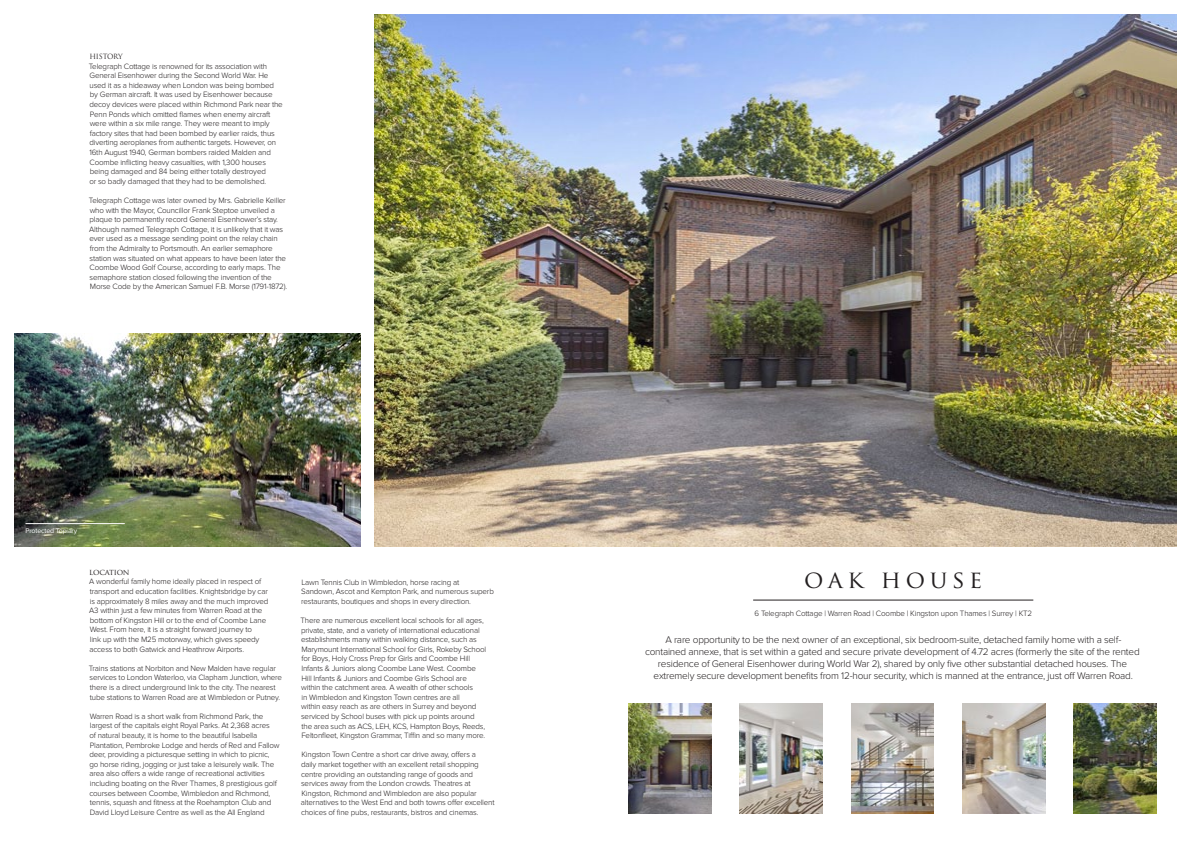
<style>
.page{position:relative;width:1191px;height:842px;background:#fff}
.page>*{position:absolute;margin:0;border:0;box-sizing:border-box;transform-origin:0 0}
.t1{font:24px "Trajan Pro";color:#231f20}
.t2{font:300 10px/12px "Proxima Nova";letter-spacing:-.02em;color:#231f20;text-align:center}
.t3{font:300 8px/9.6px "Proxima Nova";letter-spacing:-.02em;color:#231f20}
.t4{font:8px "Trajan Pro";color:#231f20}
.t5{font:7px "Proxima Nova";letter-spacing:-.02em;color:#fff}
.t6{font:7px "Trajan Pro";letter-spacing:-.03em;color:#231f20}
</style>
<div class="page">
<img style="left:375px;top:14px;width:801px;height:532px">
<hr style="left:753px;top:600px;width:280px;height:1px;background:#231f20">
<img style="left:628px;top:703px;width:83px;height:111px">
<img style="left:739px;top:703px;width:83px;height:111px">
<img style="left:851px;top:703px;width:83px;height:111px">
<img style="left:962px;top:703px;width:83px;height:111px">
<img style="left:1073px;top:703px;width:83px;height:111px">
<img style="left:14px;top:333px;width:346px;height:213px">
<hr style="left:26px;top:523px;width:99px;height:1px;background:#fff">
<p class="t6" style="left:89px;top:52px;width:35px">HISTORY</p>
<p class="t3" style="left:89px;top:61px;width:195px">Telegraph Cottage is renowned for its association with General Eisenhower during the Second World War. He used it as a hideaway when London was being bombed by German aircraft. It was used by Eisenhower because decoy devices were placed within Richmond Park near the Penn Ponds which omitted flames when enemy aircraft were within a six mile range. They were meant to imply factory sites that had been bombed by earlier raids, thus diverting aeroplanes from authentic targets. However, on 16th August 1940, German bombers raided Malden and Coombe inflicting heavy casualties, with 1,300 houses being damaged and 84 being either totally destroyed<br>or so badly damaged that they had to be demolished.</p>
<p class="t3" style="left:89px;top:196px;width:200px">Telegraph Cottage was later owned by Mrs. Gabrielle Keiller who with the Mayor, Councillor Frank Steptoe unveiled a plaque to permanently record General Eisenhower’s stay.<br>Although named Telegraph Cottage, it is unlikely that it was ever used as a message sending point on the relay chain from the Admiralty to Portsmouth. An earlier semaphore station was situated on what appears to have been later the Coombe Wood Golf Course, according to early maps. The semaphore station closed following the invention of the Morse Code by the American Samuel F.B. Morse (1791-1872).</p>
<p class="t5" style="left:26px;top:527px;width:53px">Protected Topiary</p>
<p class="t4" style="left:89px;top:567px;width:42px">LOCATION</p>
<p class="t3" style="left:89px;top:577px;width:180px">A wonderful family home ideally placed in respect of transport and education facilities. Knightsbridge by car is approximately 8 miles away and the much improved A3 within just a few minutes from Warren Road at the bottom of Kingston Hill or to the end of Coombe Lane West. From here, it is a straight forward journey to<br>link up with the M25 motorway, which gives speedy access to both Gatwick and Heathrow Airports.</p>
<p class="t3" style="left:89px;top:663px;width:195px">Trains stations at Norbiton and New Malden have regular services to London Waterloo, via Clapham Junction, where there is a direct underground link to the city. The nearest tube stations to Warren Road are at Wimbledon or Putney.</p>
<p class="t3" style="left:89px;top:711px;width:192px">Warren Road is a short walk from Richmond Park, the largest of the capitals eight Royal Parks. At 2,368 acres<br>of natural beauty, it is home to the beautiful Isabella Plantation, Pembroke Lodge and herds of Red and Fallow deer, providing a picturesque setting in which to picnic, go horse riding, jogging or just take a leisurely walk. The area also offers a wide range of recreational activities including boating on the River Thames, 8 prestigious golf courses between Coombe, Wimbledon and Richmond, tennis, squash and fitness at the Roehampton Club and David Lloyd Leisure Centre as well as the All England</p>
<p class="t3" style="left:301px;top:577px;width:194px">Lawn Tennis Club in Wimbledon, horse racing at<br>Sandown, Ascot and Kempton Park, and numerous superb restaurants, boutiques and shops in every direction.</p>
<p class="t3" style="left:300px;top:616px;width:187px">There are numerous excellent local schools for all ages, private, state, and a variety of international educational establishments many within walking distance, such as Marymount International School for Girls, Rokeby School for Boys, Holy Cross Prep for Girls and Coombe Hill Infants &amp; Juniors along Coombe Lane West. Coombe Hill Infants &amp; Juniors and Coombe Girls School are within the catchment area. A wealth of other schools<br>in Wimbledon and Kingston Town centres are all<br>within easy reach as are others in Surrey and beyond serviced by School buses with pick up points around the area such as ACS, LEH, KCS, Hampton Boys, Reeds, Feltonfleet, Kingston Grammar, Tiffin and so many more.</p>
<p class="t3" style="left:301px;top:750px;width:195px">Kingston Town Centre a short car drive away, offers a<br>daily market together with an excellent retail shopping centre providing an outstanding range of goods and services away from the London crowds. Theatres at Kingston, Richmond and Wimbledon are also popular alternatives to the West End and both towns offer excellent choices of fine pubs, restaurants, bistros and cinemas.</p>
<h1 class="t1" style="left:804px;top:564px;width:180px">OAK HOUSE</h1>
<p class="t3" style="left:754px;top:609px;width:279px">6 Telegraph Cottage | Warren Road | Coombe | Kingston upon Thames | Surrey | KT2</p>
<p class="t2" style="left:645px;top:633px;width:496px">A rare opportunity to be the next owner of an exceptional, six bedroom-suite, detached family home with a self&shy;contained annexe, that is set within a gated and secure private development of 4.72 acres (formerly the site of the rented residence of General Eisenhower during World War 2), shared by only five other substantial detached houses. The extremely secure development benefits from 12-hour security, which is manned at the entrance, just off Warren Road.</p>
</div>
